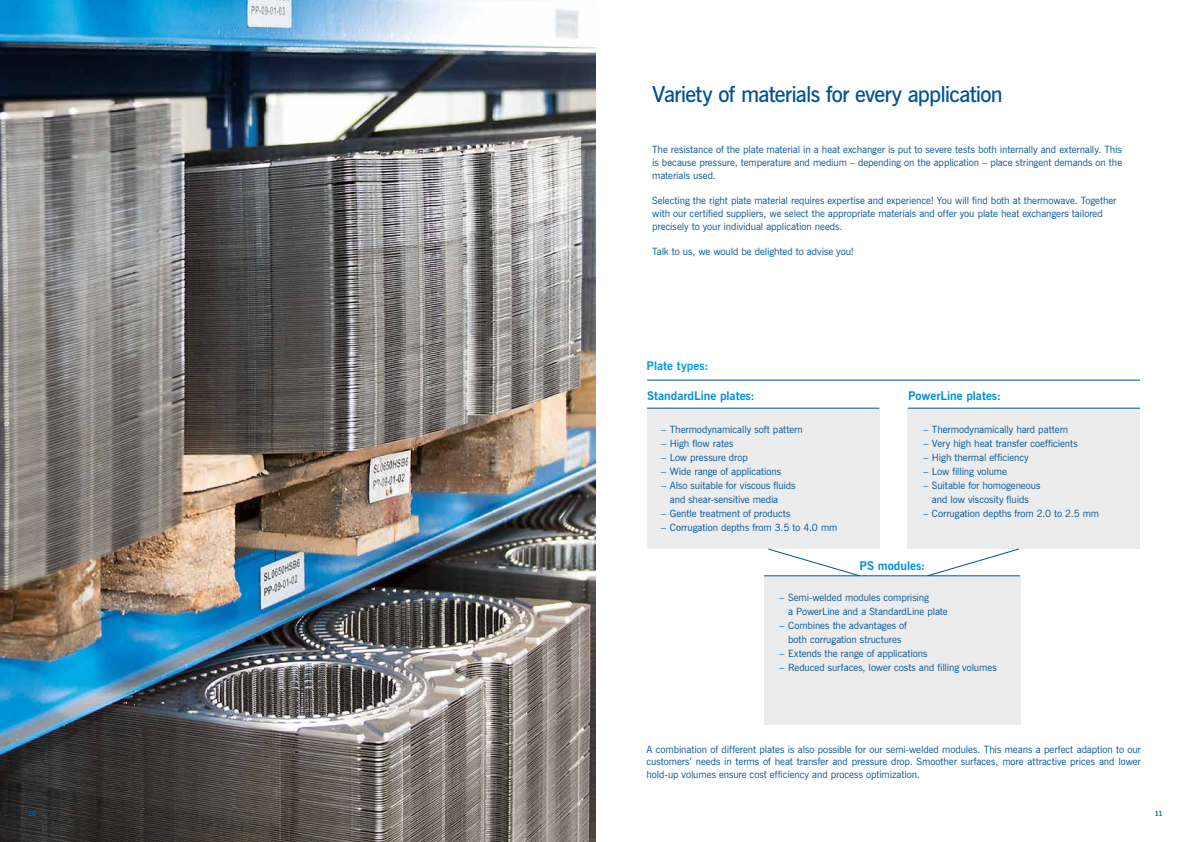
<style>
.page{position:relative;width:1191px;height:842px;background:#fff}
.page>*{position:absolute;margin:0;border:0;box-sizing:border-box;transform-origin:0 0}
.t1{font:600 22px "News Gothic";letter-spacing:-.035em;color:#005295}
.t2{font:700 12px "News Gothic";color:#0090d6}
.t3{font:700 12px "News Gothic";color:#009ee3}
.t4{font:10px/12.8px "News Gothic";letter-spacing:-.005em;color:#005295}
.t5{font:700 7px "News Gothic";color:#0062ae}
</style>
<div class="page">
<div style="left:647px;top:408px;width:232px;height:141px;background:#ececec"></div>
<div style="left:907px;top:408px;width:233px;height:141px;background:#ececec"></div>
<hr style="left:647px;top:380px;width:493px;height:1px;background:#005295">
<hr style="left:647px;top:408px;width:232px;height:1px;background:#005295">
<hr style="left:907px;top:408px;width:233px;height:1px;background:#005295">
<img style="left:0;top:0;width:595px;height:842px">
<div style="left:764px;top:576px;width:256px;height:148px;background:#ececec"></div>
<hr style="left:764px;top:575px;width:256px;height:1px;background:#005295">
<svg style="left:926px;top:548px;width:93px;height:28px"></svg>
<svg style="left:767px;top:548px;width:93px;height:28px"></svg>
<h1 class="t1" style="left:652px;top:80px;width:352px">Variety of materials for every application</h1>
<p class="t4" style="left:652px;top:143px;width:471px;text-align:justify">The resistance of the plate material in a heat exchanger is put to severe tests both internally and externally. This is because pressure, temperature and medium – depending on the application – place stringent demands on the materials used.</p>
<p class="t4" style="left:652px;top:194px;width:466px">Selecting the right plate material requires expertise and experience! You will find both at thermowave. Together with our certified suppliers, we select the appropriate materials and offer you plate heat exchangers tailored precisely to your individual application needs.</p>
<p class="t4" style="left:652px;top:245px;width:203px">Talk to us, we would be delighted to advise you!</p>
<p class="t3" style="left:646px;top:358px;width:64px">Plate types:</p>
<p class="t2" style="left:647px;top:388px;width:109px">StandardLine plates:</p>
<p class="t2" style="left:908px;top:388px;width:94px">PowerLine plates:</p>
<p class="t4" style="left:661px;top:423px;width:143px">– Thermodynamically soft pattern</p>
<p class="t4" style="left:661px;top:437px;width:74px">– High flow rates</p>
<p class="t4" style="left:661px;top:451px;width:88px">– Low pressure drop</p>
<p class="t4" style="left:661px;top:465px;width:121px">– Wide range of applications</p>
<p class="t4" style="left:670px;top:478px;width:127px;line-height:14px;text-indent:-8px">– Also suitable for viscous fluids and shear-sensitive media</p>
<p class="t4" style="left:661px;top:507px;width:131px">– Gentle treatment of products</p>
<p class="t4" style="left:661px;top:521px;width:178px">– Corrugation depths from 3.5 to 4.0 mm</p>
<p class="t4" style="left:923px;top:423px;width:146px">– Thermodynamically hard pattern</p>
<p class="t4" style="left:923px;top:437px;width:156px">– Very high heat transfer coefficients</p>
<p class="t4" style="left:923px;top:451px;width:107px">– High thermal efficiency</p>
<p class="t4" style="left:923px;top:465px;width:85px">– Low filling volume</p>
<p class="t4" style="left:923px;top:478px;width:119px;line-height:14px;text-align:center">– Suitable for homogeneous and low viscosity fluids</p>
<p class="t4" style="left:923px;top:507px;width:177px">– Corrugation depths from 2.0 to 2.5 mm</p>
<p class="t2" style="left:859px;top:558px;width:67px">PS modules:</p>
<p class="t4" style="left:788px;top:591px;width:161px;line-height:14px;text-indent:-8px">– Semi-welded modules comprising<br>a PowerLine and a StandardLine plate</p>
<p class="t4" style="left:779px;top:619px;width:129px;line-height:14px;text-align:center">– Combines the advantages of both corrugation structures</p>
<p class="t4" style="left:779px;top:647px;width:149px">– Extends the range of applications</p>
<p class="t4" style="left:779px;top:661px;width:218px">– Reduced surfaces, lower costs and filling volumes</p>
<p class="t4" style="left:646px;top:743px;width:496px;text-align:justify">A combination of different plates is also possible for our semi-welded modules. This means a perfect adaption to our customers’ needs in terms of heat transfer and pressure drop. Smoother surfaces, more attractive prices and lower hold-up volumes ensure cost efficiency and process optimization.</p>
<p class="t5" style="left:28px;top:809px;width:9px">10</p>
<p class="t5" style="left:1154px;top:809px;width:9px">11</p>
</div>
